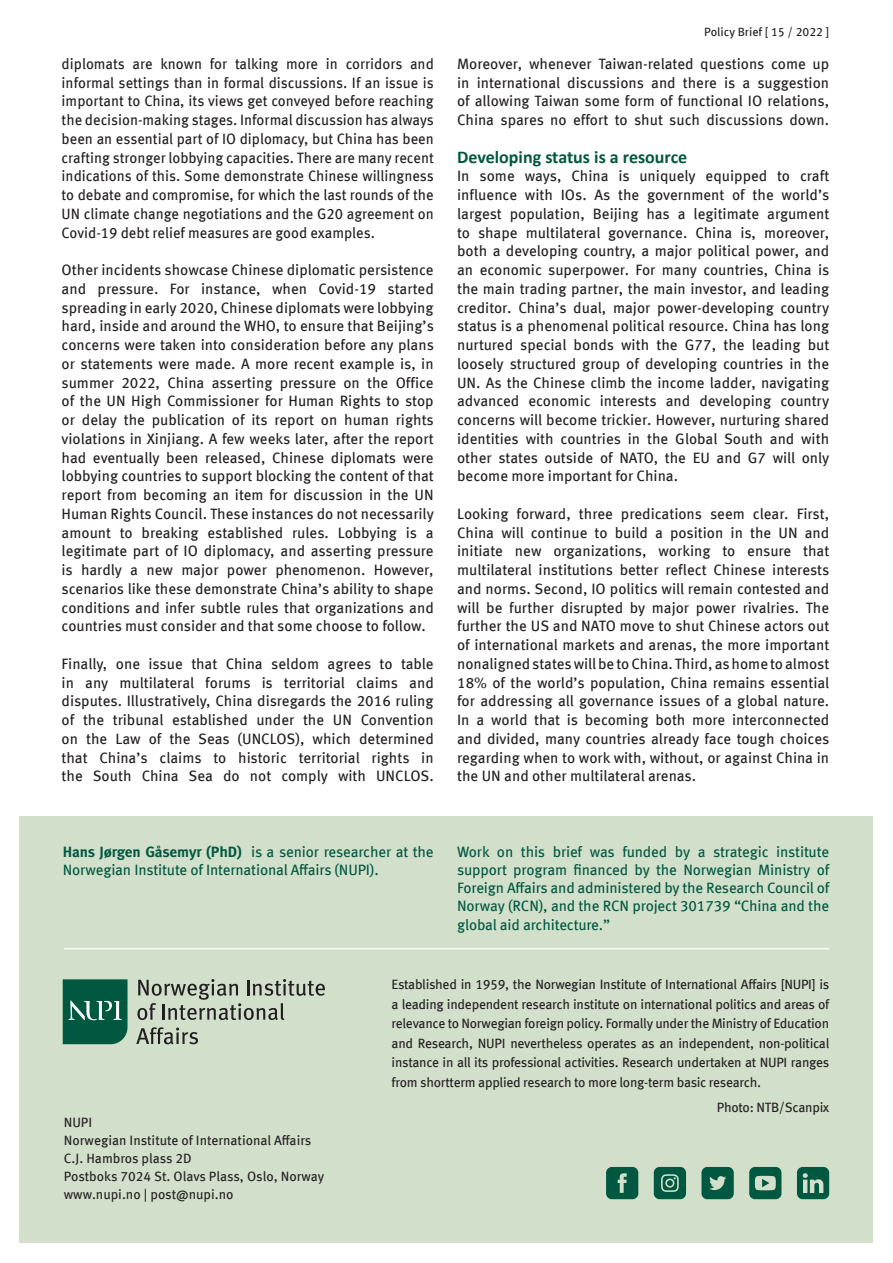
<style>
.page{position:relative;width:893px;height:1263px;background:#fff}
.page>*{position:absolute;margin:0;border:0;box-sizing:border-box;transform-origin:0 0}
.Mengdetekst{font:700 18px "Calibri";color:#005840}
.Mengdetekst-2{font:15px/18.8px "Meta Offc Pro";color:#231f20;text-align:justify}
.t1{font:15px/18px "Meta Offc Pro";letter-spacing:-.01em;color:#005840}
.t2{font:13.5px/19.5px "Meta Offc Pro";letter-spacing:-.005em;color:#231f20;text-align:justify}
.t3{font:12px "Meta Offc Pro";color:#231f20}
.s1{font-weight:700}
</style>
<div class="page">
<div style="left:20px;top:816px;width:853px;height:427px;background:#d2dfcb"></div>
<svg style="left:63px;top:979px;width:65px;height:65px;background:#186751"></svg>
<svg style="left:137px;top:979px;width:188px;height:41px"></svg>
<svg style="left:136px;top:1027px;width:62px;height:17px"></svg>
<hr style="left:64px;top:948px;width:765px;height:1px;background:#fff">
<div style="left:701px;top:1167px;width:33px;height:32px;background:#005840;border-radius:6px"></div>
<svg style="left:709px;top:1176px;width:17px;height:14px"></svg>
<div style="left:606px;top:1167px;width:32px;height:32px;background:#005840;border-radius:6px"></div>
<svg style="left:618px;top:1173px;width:9px;height:20px"></svg>
<div style="left:654px;top:1167px;width:32px;height:32px;background:#005840;border-radius:6px"></div>
<svg style="left:661px;top:1174px;width:18px;height:18px"></svg>
<div style="left:797px;top:1167px;width:32px;height:32px;background:#005840;border-radius:6px"></div>
<svg style="left:803px;top:1173px;width:20px;height:20px"></svg>
<div style="left:749px;top:1167px;width:32px;height:32px;background:#005840;border-radius:6px"></div>
<svg style="left:755px;top:1176px;width:21px;height:14px"></svg>
<p class="Mengdetekst-2" style="left:62px;top:53px;width:374px">diplomats are known for talking more in corridors and informal settings than in formal discussions. If an issue is important to China, its views get conveyed before reaching the decision-making stages. Informal discussion has always been an essential part of IO diplomacy, but China has been crafting stronger lobbying capacities. There are many recent indications of this. Some demonstrate Chinese willingness to debate and compromise, for which the last rounds of the UN climate change negotiations and the G20 agreement on Covid-19 debt relief measures are good examples.</p>
<p class="Mengdetekst-2" style="left:62px;top:260px;width:374px">Other incidents showcase Chinese diplomatic persistence and pressure. For instance, when Covid-19 started spreading in early 2020, Chinese diplomats were lobbying hard, inside and around the WHO, to ensure that Beijing’s concerns were taken into consideration before any plans or statements were made. A more recent example is, in summer 2022, China asserting pressure on the Office of the UN High Commissioner for Human Rights to stop or delay the publication of its report on human rights violations in Xinjiang. A few weeks later, after the report had eventually been released, Chinese diplomats were lobbying countries to support blocking the content of that report from becoming an item for discussion in the UN Human Rights Council. These instances do not necessarily amount to breaking established rules. Lobbying is a legitimate part of IO diplomacy, and asserting pressure is hardly a new major power phenomenon. However, scenarios like these demonstrate China’s ability to shape conditions and infer subtle rules that organizations and countries must consider and that some choose to follow.</p>
<p class="Mengdetekst-2" style="left:62px;top:653px;width:374px">Finally, one issue that China seldom agrees to table in any multilateral forums is territorial claims and disputes. Illustratively, China disregards the 2016 ruling of the tribunal established under the UN Convention on the Law of the Seas (UNCLOS), which determined that China’s claims to historic territorial rights in the South China Sea do not comply with UNCLOS.</p>
<p class="t3" style="left:704px;top:23px;width:127px">Policy Brief [ 15 / 2022 ]</p>
<p class="Mengdetekst-2" style="left:457px;top:53px;width:374px">Moreover, whenever Taiwan-related questions come up in international discussions and there is a suggestion of allowing Taiwan some form of functional IO relations, China spares no effort to shut such discussions down.</p>
<p class="Mengdetekst" style="left:457px;top:144px;width:232px">Developing status is a resource</p>
<p class="Mengdetekst-2" style="left:457px;top:166px;width:374px">In some ways, China is uniquely equipped to craft influence with IOs. As the government of the world’s largest population, Beijing has a legitimate argument to shape multilateral governance. China is, moreover, both a developing country, a major political power, and an economic superpower. For many countries, China is the main trading partner, the main investor, and leading creditor. China’s dual, major power-developing country status is a phenomenal political resource. China has long nurtured special bonds with the G77, the leading but loosely structured group of developing countries in the UN. As the Chinese climb the income ladder, navigating advanced economic interests and developing country concerns will become trickier. However, nurturing shared identities with countries in the Global South and with other states outside of NATO, the EU and G7 will only become more important for China.</p>
<p class="Mengdetekst-2" style="left:457px;top:503px;width:374px">Looking forward, three predications seem clear. First, China will continue to build a position in the UN and initiate new organizations, working to ensure that multilateral institutions better reflect Chinese interests and norms. Second, IO politics will remain contested and will be further disrupted by major power rivalries. The further the US and NATO move to shut Chinese actors out of international markets and arenas, the more important nonaligned states will be to China. Third, as home to almost 18% of the world’s population, China remains essential for addressing all governance issues of a global nature.<br>In a world that is becoming both more interconnected and divided, many countries already face tough choices regarding when to work with, without, or against China in the UN and other multilateral arenas.</p>
<p class="t1" style="left:63px;top:841px;width:372px"><span class="s1">Hans Jørgen Gåsemyr (PhD)</span> is a senior researcher at the<br>Norwegian Institute of International Affairs (NUPI).</p>
<p class="t1" style="left:457px;top:841px;width:374px;text-align:justify">Work on this brief was funded by a strategic institute support program financed by the Norwegian Ministry of Foreign Affairs and administered by the Research Council of Norway (RCN), and the RCN project 301739 “China and the</p>
<p class="t1" style="left:457px;top:915px;width:155px">global aid architecture.”</p>
<p class="t2" style="left:392px;top:974px;width:439px">Established in 1959, the Norwegian Institute of International Affairs [NUPI] is a leading independent research institute on international politics and areas of relevance to Norwegian foreign policy. Formally under the Ministry of Education and Research, NUPI nevertheless operates as an independent, non-political instance in all its professional activities. Research undertaken at NUPI ranges from shortterm applied research to more long-term basic research.</p>
<p class="t2" style="left:64px;top:1112px;width:30px">NUPI</p>
<p class="t2" style="left:64px;top:1130px;width:249px">Norwegian Institute of International Affairs</p>
<p class="t2" style="left:64px;top:1148px;width:130px">C.J. Hambros plass 2D</p>
<p class="t2" style="left:64px;top:1166px;width:262px">Postboks 7024 St. Olavs Plass, Oslo, Norway</p>
<p class="t2" style="left:64px;top:1184px;width:171px">www.nupi.no | post@nupi.no</p>
<p class="t2" style="left:717px;top:1096px;width:114px">Photo: NTB/Scanpix</p>
</div>
